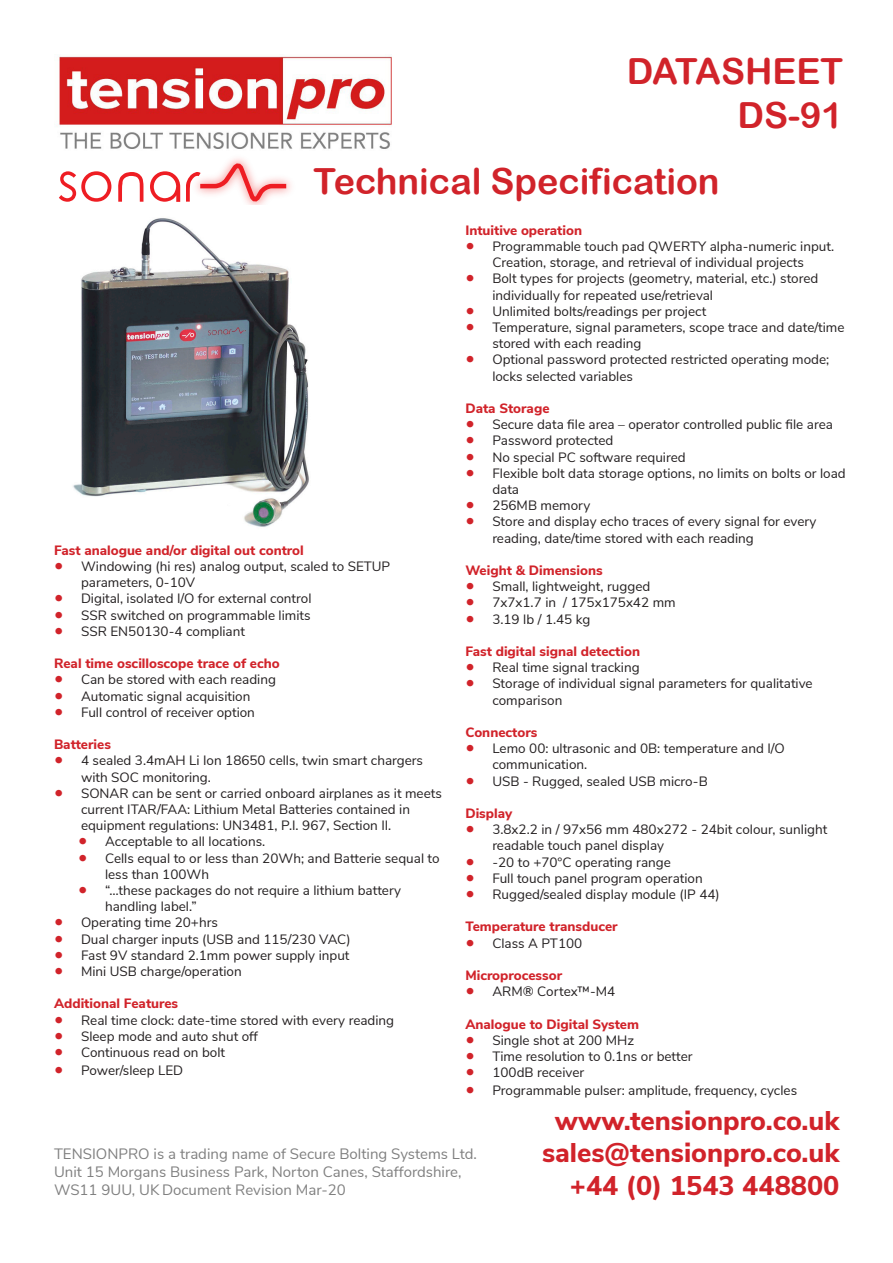
<style>
.page{position:relative;width:893px;height:1263px;background:#fff}
.page>*{position:absolute;margin:0;border:0;box-sizing:border-box;transform-origin:0 0}
.t1{font:54px "Rounded Elegance";color:#ee1d23}
.t2{font:36px "Arial Rounded MT Bold";color:#d1232a}
.t3{font:800 27px "Nunito Sans";color:#d1232a}
.t4{font:15px "Nunito Sans";color:#808080}
.t5{font:13.5px/16.2px "Nunito Sans";color:#231f20}
.t6{font:800 13.5px "Nunito Sans";color:#d1232a}
.s1{font-size:18px;color:#d1232a}
</style>
<div class="page">
<svg style="left:196px;top:158px;width:95px;height:47px"></svg>
<img style="left:73px;top:218px;width:236px;height:309px">
<img style="left:59px;top:54px;width:333px;height:95px">
<p class="t1" style="left:57px;top:151px;width:144px">sonar</p>
<p class="t2" style="left:627px;top:50px;width:218px">DATASHEET</p>
<p class="t2" style="left:738px;top:94px;width:107px">DS-91</p>
<p class="t2" style="left:314px;top:160px;width:408px">Technical Specification</p>
<p class="t6" style="left:54px;top:540px;width:251px">Fast analogue and/or digital out control</p>
<p class="t5" style="left:81px;top:557px;width:311px;text-indent:-27px"><span class="s1">•</span> Windowing (hi res) analog output, scaled to SETUP parameters, 0-10V</p>
<p class="t5" style="left:54px;top:590px;width:259px"><span class="s1">•</span> Digital, isolated I/O for external control</p>
<p class="t5" style="left:54px;top:606px;width:258px"><span class="s1">•</span> SSR switched on programmable limits</p>
<p class="t5" style="left:54px;top:622px;width:193px"><span class="s1">•</span> SSR EN50130-4 compliant</p>
<p class="t6" style="left:54px;top:654px;width:227px">Real time oscilloscope trace of echo</p>
<p class="t5" style="left:54px;top:671px;width:223px"><span class="s1">•</span> Can be stored with each reading</p>
<p class="t5" style="left:54px;top:687px;width:198px"><span class="s1">•</span> Automatic signal acquisition</p>
<p class="t5" style="left:54px;top:703px;width:202px"><span class="s1">•</span> Full control of receiver option</p>
<p class="t6" style="left:54px;top:735px;width:58px">Batteries</p>
<p class="t5" style="left:81px;top:752px;width:343px;text-indent:-27px"><span class="s1">•</span> 4 sealed 3.4mAH Li Ion 18650 cells, twin smart chargers with SOC monitoring.</p>
<p class="t5" style="left:81px;top:784px;width:362px;text-indent:-27px"><span class="s1">•</span> SONAR can be sent or carried onboard airplanes as it meets current ITAR/FAA: Lithium Metal Batteries contained in equipment regulations: UN3481, P.I. 967, Section II.</p>
<p class="t5" style="left:78px;top:833px;width:189px"><span class="s1">•</span> Acceptable to all locations.</p>
<p class="t5" style="left:105px;top:849px;width:336px;text-indent:-27px"><span class="s1">•</span> Cells equal to or less than 20Wh; and Batterie sequal to less than 100Wh</p>
<p class="t5" style="left:105px;top:881px;width:298px;text-indent:-27px"><span class="s1">•</span> “…these packages do not require a lithium battery handling label.”</p>
<p class="t5" style="left:54px;top:914px;width:165px"><span class="s1">•</span> Operating time 20+hrs</p>
<p class="t5" style="left:54px;top:930px;width:298px"><span class="s1">•</span> Dual charger inputs (USB and 115/230 VAC)</p>
<p class="t5" style="left:54px;top:946px;width:297px"><span class="s1">•</span> Fast 9V standard 2.1mm power supply input</p>
<p class="t5" style="left:54px;top:962px;width:189px"><span class="s1">•</span> Mini USB charge/operation</p>
<p class="t6" style="left:54px;top:994px;width:126px">Additional Features</p>
<p class="t5" style="left:54px;top:1011px;width:342px"><span class="s1">•</span> Real time clock: date-time stored with every reading</p>
<p class="t5" style="left:54px;top:1027px;width:206px"><span class="s1">•</span> Sleep mode and auto shut off</p>
<p class="t5" style="left:54px;top:1043px;width:173px"><span class="s1">•</span> Continuous read on bolt</p>
<p class="t5" style="left:54px;top:1061px;width:131px"><span class="s1">•</span> Power/sleep LED</p>
<p class="t6" style="left:465px;top:220px;width:118px">Intuitive operation</p>
<p class="t5" style="left:465px;top:237px;width:370px;text-align:center"><span class="s1">•</span> Programmable touch pad QWERTY alpha-numeric input.<br>Creation, storage, and retrieval of individual projects</p>
<p class="t5" style="left:492px;top:270px;width:328px;text-indent:-27px"><span class="s1">•</span> Bolt types for projects (geometry, material, etc.) stored individually for repeated use/retrieval</p>
<p class="t5" style="left:465px;top:302px;width:242px"><span class="s1">•</span> Unlimited bolts/readings per project</p>
<p class="t5" style="left:492px;top:318px;width:354px;text-indent:-27px"><span class="s1">•</span> Temperature, signal parameters, scope trace and date/time stored with each reading</p>
<p class="t5" style="left:492px;top:351px;width:338px;text-indent:-27px"><span class="s1">•</span> Optional password protected restricted operating mode; locks selected variables</p>
<p class="t6" style="left:465px;top:398px;width:86px">Data Storage</p>
<p class="t5" style="left:465px;top:416px;width:369px"><span class="s1">•</span> Secure data file area – operator controlled public file area</p>
<p class="t5" style="left:465px;top:432px;width:150px"><span class="s1">•</span> Password protected</p>
<p class="t5" style="left:465px;top:448px;width:222px"><span class="s1">•</span> No special PC software required</p>
<p class="t5" style="left:492px;top:464px;width:355px;text-indent:-27px"><span class="s1">•</span> Flexible bolt data storage options, no limits on bolts or load data</p>
<p class="t5" style="left:465px;top:497px;width:126px"><span class="s1">•</span> 256MB memory</p>
<p class="t5" style="left:492px;top:513px;width:326px;text-indent:-27px"><span class="s1">•</span> Store and display echo traces of every signal for every reading, date/time stored with each reading</p>
<p class="t6" style="left:465px;top:560px;width:139px">Weight &amp; Dimensions</p>
<p class="t5" style="left:465px;top:578px;width:186px"><span class="s1">•</span> Small, lightweight, rugged</p>
<p class="t5" style="left:465px;top:594px;width:212px"><span class="s1">•</span> 7x7x1.7 in / 175x175x42 mm</p>
<p class="t5" style="left:465px;top:610px;width:127px"><span class="s1">•</span> 3.19 lb / 1.45 kg</p>
<p class="t6" style="left:465px;top:641px;width:176px">Fast digital signal detection</p>
<p class="t5" style="left:465px;top:659px;width:176px"><span class="s1">•</span> Real time signal tracking</p>
<p class="t5" style="left:492px;top:675px;width:322px;text-indent:-27px"><span class="s1">•</span> Storage of individual signal parameters for qualitative comparison</p>
<p class="t6" style="left:465px;top:722px;width:74px">Connectors</p>
<p class="t5" style="left:492px;top:740px;width:294px;text-indent:-27px"><span class="s1">•</span> Lemo 00: ultrasonic and 0B: temperature and I/O communication.</p>
<p class="t5" style="left:465px;top:772px;width:244px"><span class="s1">•</span> USB - Rugged, sealed USB micro-B</p>
<p class="t6" style="left:465px;top:803px;width:48px">Display</p>
<p class="t5" style="left:492px;top:821px;width:336px;text-indent:-27px"><span class="s1">•</span> 3.8x2.2 in / 97x56 mm 480x272 - 24bit colour, sunlight readable touch panel display</p>
<p class="t5" style="left:465px;top:853px;width:207px"><span class="s1">•</span> -20 to +70°C operating range</p>
<p class="t5" style="left:465px;top:869px;width:239px"><span class="s1">•</span> Full touch panel program operation</p>
<p class="t5" style="left:465px;top:885px;width:256px"><span class="s1">•</span> Rugged/sealed display module (IP 44)</p>
<p class="t6" style="left:465px;top:917px;width:154px">Temperature transducer</p>
<p class="t5" style="left:465px;top:934px;width:118px"><span class="s1">•</span> Class A PT100</p>
<p class="t6" style="left:465px;top:965px;width:98px">Microprocessor</p>
<p class="t5" style="left:465px;top:983px;width:151px"><span class="s1">•</span> ARM® Cortex™-M4</p>
<p class="t6" style="left:465px;top:1014px;width:175px">Analogue to Digital System</p>
<p class="t5" style="left:465px;top:1031px;width:170px"><span class="s1">•</span> Single shot at 200 MHz</p>
<p class="t5" style="left:465px;top:1047px;width:229px"><span class="s1">•</span> Time resolution to 0.1ns or better</p>
<p class="t5" style="left:465px;top:1064px;width:120px"><span class="s1">•</span> 100dB receiver</p>
<p class="t5" style="left:465px;top:1082px;width:333px"><span class="s1">•</span> Programmable pulser: amplitude, frequency, cycles</p>
<p class="t4" style="left:54px;top:1143px;width:424px">TENSIONPRO is a trading name of Secure Bolting Systems Ltd.</p>
<p class="t4" style="left:54px;top:1161px;width:409px">Unit 15 Morgans Business Park, Norton Canes, Staffordshire,</p>
<p class="t4" style="left:54px;top:1179px;width:293px">WS11 9UU, UK Document Revision Mar-20</p>
<p class="t3" style="left:555px;top:1100px;width:286px">www.tensionpro.co.uk</p>
<p class="t3" style="left:542px;top:1133px;width:299px">sales@tensionpro.co.uk</p>
<p class="t3" style="left:570px;top:1165px;width:271px">+44 (0) 1543 448800</p>
</div>
